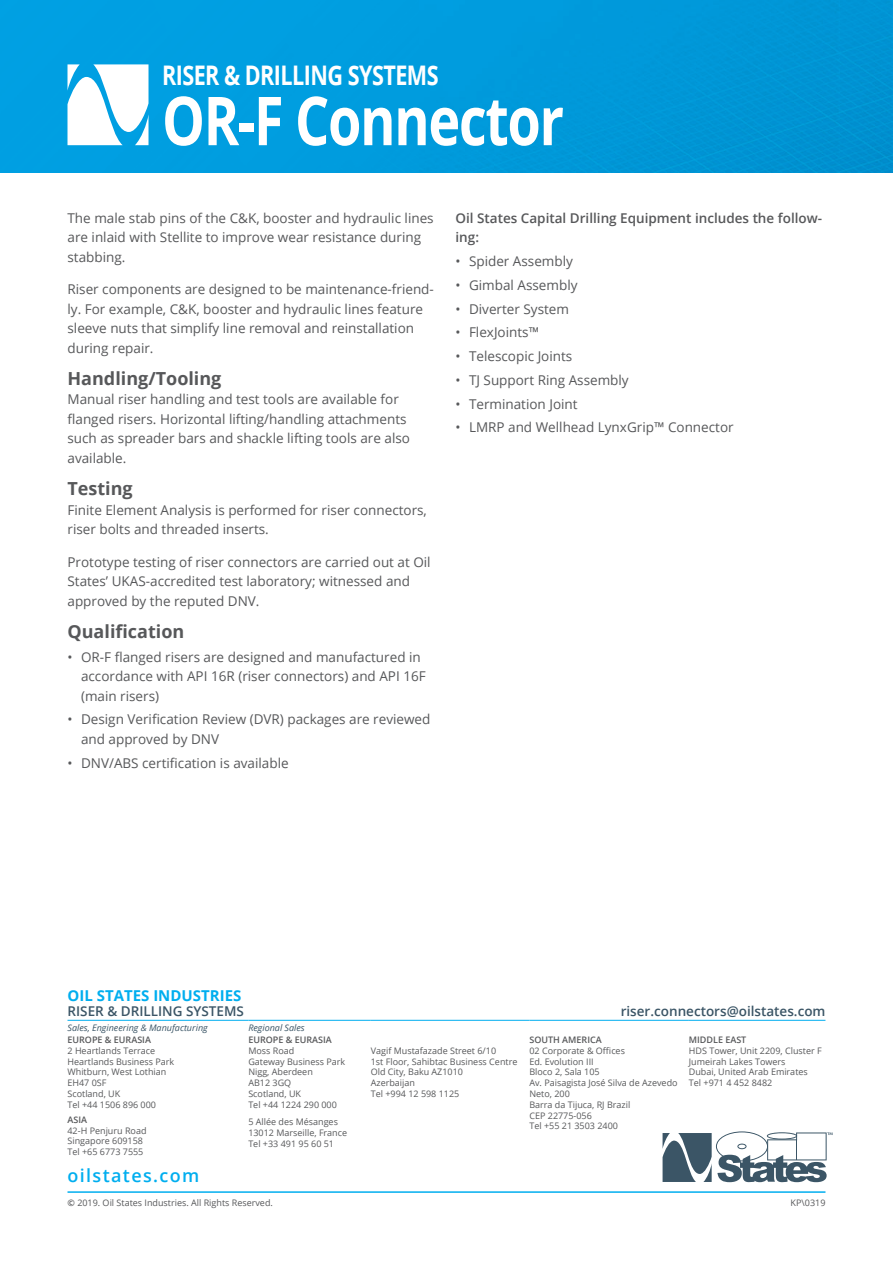
<style>
.page{position:relative;width:893px;height:1263px;background:#fff}
.page>*{position:absolute;margin:0;border:0;box-sizing:border-box;transform-origin:0 0}
.t1{font:700 67.5px "Open Sans";letter-spacing:-.025em;color:#fff;scale:.8 1}
.t2{font:700 27px "Open Sans";letter-spacing:-.025em;color:#fff;scale:.8 1}
.t3{font:700 18px "Open Sans";color:#57585a}
.t4{font:600 18px "Open Sans";letter-spacing:.075em;color:#00aeef}
.t5{font:700 15px "Open Sans";color:#00aeef}
.t6{font:13.5px/19.5px "Open Sans";color:#57585a}
.t7{font:600 13.5px/19.5px "Open Sans";color:#57585a}
.t8{font:600 13.5px "Open Sans";color:#3b5566}
.t9{font:9px/10.8px "Open Sans";color:#57585a}
.t10{font:600 9px "Open Sans";color:#57585a}
.t11{font:italic 9px "Open Sans";color:#3b5566}
.s1{font-weight:600}
</style>
<div class="page">
<svg style="left:663px;top:1131px;width:170px;height:51px"></svg>
<hr style="left:68px;top:1191px;width:757px;height:2px;background:#00aeef">
<hr style="left:68px;top:1020px;width:180px;height:1px;background:#00aeef">
<hr style="left:248px;top:1020px;width:123px;height:1px;background:#00aeef">
<hr style="left:371px;top:1020px;width:158px;height:1px;background:#00aeef">
<hr style="left:529px;top:1020px;width:160px;height:1px;background:#00aeef">
<hr style="left:689px;top:1020px;width:136px;height:1px;background:#00aeef">
<img style="left:0;top:0;width:893px;height:172px">
<svg style="left:68px;top:64px;width:80px;height:81px"></svg>
<h2 class="t2" style="left:162px;top:56px;width:347px">RISER &amp; DRILLING SYSTEMS</h2>
<h1 class="t1" style="left:162px;top:73px;width:504px">OR-F Connector</h1>
<p class="t6" style="left:68px;top:208px;width:368px">The male stab pins of the C&amp;K, booster and hydraulic lines are inlaid with Stellite to improve wear resistance during stabbing.</p>
<p class="t6" style="left:68px;top:279px;width:368px">Riser components are designed to be maintenance-friend&shy;ly. For example, C&amp;K, booster and hydraulic lines feature sleeve nuts that simplify line removal and reinstallation during repair.</p>
<h3 class="t3" style="left:68px;top:366px;width:155px">Handling/Tooling</h3>
<p class="t6" style="left:68px;top:389px;width:344px">Manual riser handling and test tools are available for flanged risers. Horizontal lifting/handling attachments such as spreader bars and shackle lifting tools are also available.</p>
<h3 class="t3" style="left:68px;top:476px;width:67px">Testing</h3>
<p class="t6" style="left:68px;top:500px;width:361px">Finite Element Analysis is performed for riser connectors, riser bolts and threaded inserts.</p>
<p class="t6" style="left:68px;top:551px;width:365px">Prototype testing of riser connectors are carried out at Oil<br>States’ UKAS-accredited test laboratory; witnessed and approved by the reputed DNV.</p>
<h3 class="t3" style="left:68px;top:618px;width:118px">Qualification</h3>
<p class="t6" style="left:81px;top:646px;width:346px;text-indent:-14px">• OR-F flanged risers are designed and manufactured in accordance with API 16R (riser connectors) and API 16F (main risers)</p>
<p class="t6" style="left:81px;top:709px;width:351px;text-indent:-14px">• Design Verification Review (DVR) packages are reviewed and approved by DNV</p>
<p class="t6" style="left:68px;top:752px;width:223px">• DNV/ABS certification is available</p>
<p class="t7" style="left:455px;top:208px;width:368px">Oil States Capital Drilling Equipment includes the follow&shy;ing:</p>
<p class="t6" style="left:455px;top:251px;width:119px">• Spider Assembly</p>
<p class="t6" style="left:455px;top:275px;width:124px">• Gimbal Assembly</p>
<p class="t6" style="left:455px;top:299px;width:115px">• Diverter System</p>
<p class="t6" style="left:455px;top:322px;width:85px">• FlexJoints™</p>
<p class="t6" style="left:455px;top:346px;width:118px">• Telescopic Joints</p>
<p class="t6" style="left:455px;top:370px;width:175px">• TJ Support Ring Assembly</p>
<p class="t6" style="left:455px;top:394px;width:124px">• Termination Joint</p>
<p class="t6" style="left:455px;top:417px;width:280px">• LMRP and Wellhead LynxGrip™ Connector</p>
<p class="t5" style="left:68px;top:985px;width:175px">OIL STATES INDUSTRIES</p>
<p class="t8" style="left:68px;top:1002px;width:178px">RISER &amp; DRILLING SYSTEMS</p>
<p class="t8" style="left:621px;top:1002px;width:206px">riser.connectors@oilstates.com</p>
<p class="t11" style="left:68px;top:1022px;width:142px">Sales, Engineering &amp; Manufacturing</p>
<p class="t11" style="left:248px;top:1022px;width:58px">Regional Sales</p>
<p class="t10" style="left:68px;top:1033px;width:85px">EUROPE &amp; EURASIA</p>
<p class="t10" style="left:248px;top:1033px;width:85px">EUROPE &amp; EURASIA</p>
<p class="t10" style="left:529px;top:1033px;width:74px">SOUTH AMERICA</p>
<p class="t10" style="left:689px;top:1033px;width:59px">MIDDLE EAST</p>
<p class="t9" style="left:68px;top:1045px;width:108px">2 Heartlands Terrace<br>Heartlands Business Park<br>Whitburn, West Lothian<br>EH47 0SF<br>Scotland, UK<br>Tel +44 1506 896 000</p>
<p class="t10" style="left:68px;top:1113px;width:21px">ASIA</p>
<p class="t9" style="left:68px;top:1125px;width:81px">42-H Penjuru Road<br>Singapore 609158<br>Tel +65 6773 7555</p>
<p class="t9" style="left:371px;top:1045px;width:148px">Vagif Mustafazade Street 6/10<br>1st Floor, Sahibtac Business Centre<br>Old City, Baku AZ1010<br>Azerbaijan<br>Tel +994 12 598 1125</p>
<p class="t9" style="left:529px;top:1045px;width:150px">02 Corporate &amp; Offices<br>Ed. Evolution III<br>Bloco 2, Sala 105<br>Av. Paisagista José Silva de Azevedo<br>Neto, 200<br>Barra da Tijuca, RJ Brazil<br>CEP 22775-056<br>Tel +55 21 3503 2400</p>
<p class="t9" style="left:689px;top:1045px;width:134px">HDS Tower, Unit 2209, Cluster F<br>Jumeirah Lakes Towers<br>Dubai, United Arab Emirates<br>Tel +971 4 452 8482</p>
<p class="t9" style="left:248px;top:1045px;width:98px">Moss Road<br>Gateway Business Park<br>Nigg, Aberdeen<br>AB12 3GQ<br>Scotland, UK<br>Tel +44 1224 290 000</p>
<p class="t9" style="left:248px;top:1116px;width:100px">5 Allée des Mésanges<br>13012 Marseille, France<br>Tel +33 491 95 60 51</p>
<h3 class="t4" style="left:68px;top:1163px;width:133px">oilstates.com</h3>
<p class="t9" style="left:68px;top:1197px;width:207px"><span class="s1">©</span> 2019. Oil States Industries. All Rights Reserved.</p>
<p class="t9" style="left:791px;top:1197px;width:36px">KP\0319</p>
</div>
